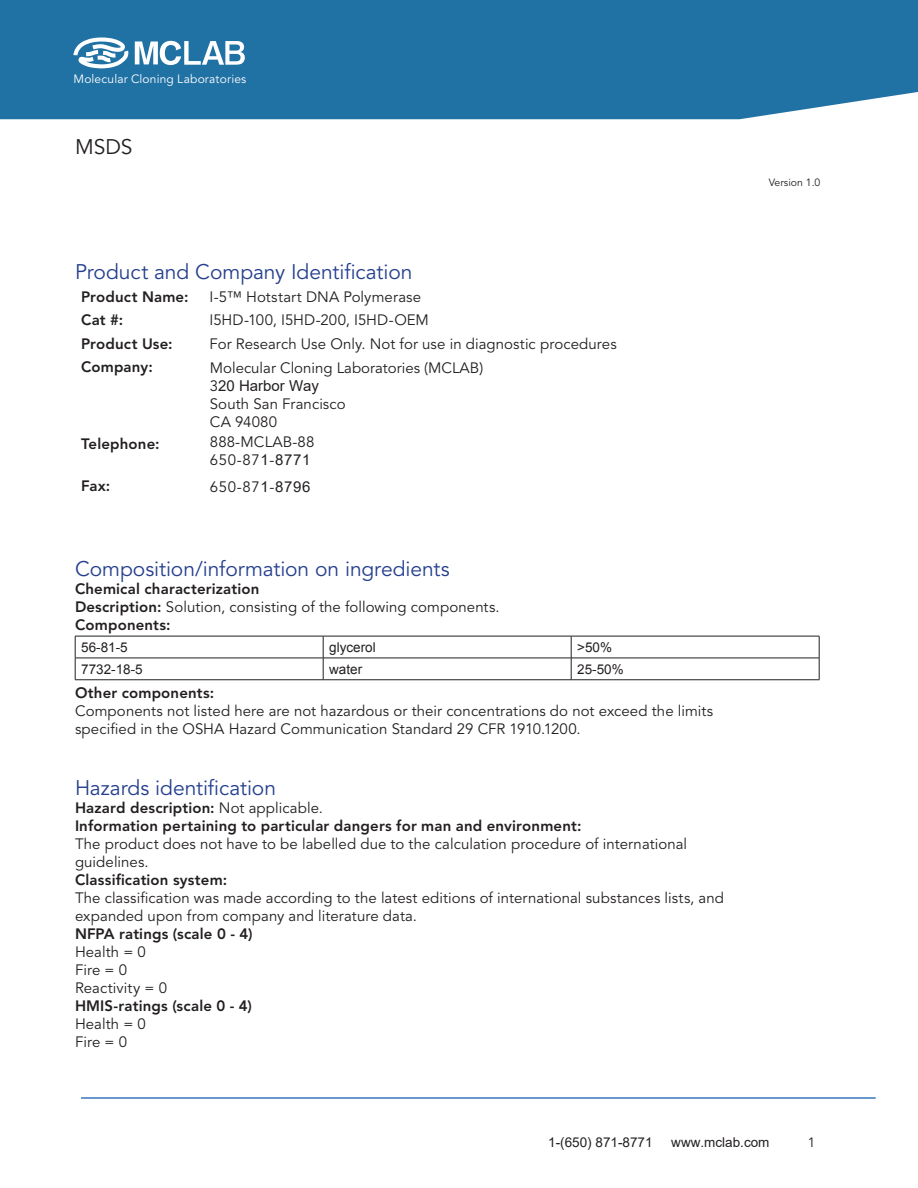
<style>
.page{position:relative;width:918px;height:1188px;background:#fff}
.page>*{position:absolute;margin:0;border:0;box-sizing:border-box;transform-origin:0 0}
.t1{font:21px "Avenir";letter-spacing:-.005em;color:#253f8e}
.t2{font:21px "Avenir";color:#231f20}
.t3{font:15px/18px "Avenir";letter-spacing:.005em;color:#231f20}
.t4{font:800 15px/18px "Avenir";letter-spacing:.01em;color:#231f20}
.t5{font:15px "Arial";color:#231f20}
.t6{font:13.5px "Arial";color:#231f20}
.t7{font:13.5px "Arial";color:#231f20}
.t8{font:13.5px "Avenir";color:#231f20}
.t9{font:12px "Avenir";letter-spacing:.015em;color:#fff}
.t10{font:10.5px "Avenir";color:#231f20}
.s1{font-family:"Avenir"}
.s2{font-family:"Arial"}
.s3{font-weight:400}
</style>
<div class="page">
<hr style="left:81px;top:1097px;width:795px;height:2px;background:#3977bc">
<div style="left:0;top:0;width:918px;height:119px;background:#2072a4"></div>
<svg style="left:73px;top:38px;width:55px;height:30px"></svg>
<svg style="left:135px;top:41px;width:110px;height:24px"></svg>
<svg style="left:75px;top:636px;width:745px;height:44px"></svg>
<hr style="left:75px;top:680px;width:248px;height:1px;background:#231f20">
<hr style="left:323px;top:680px;width:248px;height:1px;background:#231f20">
<hr style="left:571px;top:680px;width:248px;height:1px;background:#231f20">
<p class="t9" style="left:74px;top:72px;width:174px">Molecular Cloning Laboratories</p>
<h1 class="t2" style="left:75px;top:135px;width:59px">MSDS</h1>
<h1 class="t1" style="left:75px;top:259px;width:339px">Product and Company Identification</h1>
<p class="t4" style="left:81px;top:288px;width:109px">Product Name:</p>
<p class="t3" style="left:210px;top:288px;width:213px">I-5™ Hotstart DNA Polymerase</p>
<p class="t4" style="left:81px;top:311px;width:44px">Cat #:</p>
<p class="t3" style="left:210px;top:312px;width:221px">I5HD-100, I5HD-200, I5HD-OEM</p>
<p class="t4" style="left:81px;top:335px;width:93px">Product Use:</p>
<p class="t3" style="left:210px;top:335px;width:409px">For Research Use Only. Not for use in diagnostic procedures</p>
<p class="t4" style="left:81px;top:358px;width:73px">Company:</p>
<p class="t3" style="left:210px;top:359px;width:275px">Molecular Cloning Laboratories (MCLAB)</p>
<p class="t5" style="left:210px;top:376px;width:111px"><span class="s1">3</span>20 Harbor Way</p>
<p class="t3" style="left:210px;top:395px;width:137px">South San Francisco<br>CA 94080</p>
<p class="t3" style="left:210px;top:434px;width:106px">888-MCLAB-88<br>650-87<span class="s2">1</span>-<span class="s2">8771</span></p>
<p class="t3" style="left:210px;top:478px;width:102px">650-87<span class="s2">1</span>-<span class="s2">8796</span></p>
<p class="t4" style="left:81px;top:435px;width:80px">Telephone:</p>
<p class="t4" style="left:81px;top:477px;width:31px">Fax:</p>
<h1 class="t1" style="left:75px;top:557px;width:376px">Composition/information on ingredients</h1>
<p class="t4" style="left:75px;top:580px;width:426px">Chemical characterization<br>Description: <span class="s3">Solution, consisting of the following components.<br></span>Components:</p>
<p class="t6" style="left:81px;top:638px;width:48px">56-81-5</p>
<p class="t6" style="left:329px;top:638px;width:48px">glycerol</p>
<p class="t6" style="left:577px;top:638px;width:36px">&gt;50%</p>
<p class="t6" style="left:81px;top:660px;width:63px">7732-18-5</p>
<p class="t6" style="left:329px;top:660px;width:35px">water</p>
<p class="t6" style="left:577px;top:660px;width:48px">25-50%</p>
<p class="t4" style="left:75px;top:684px;width:141px">Other components:</p>
<p class="t3" style="left:75px;top:702px;width:640px">Components not listed here are not hazardous or their concentrations do not exceed the limits specified in the OSHA Hazard Communication Standard 29 CFR 1910.1200.</p>
<h1 class="t1" style="left:75px;top:776px;width:203px">Hazards identification</h1>
<p class="t4" style="left:75px;top:799px;width:508px">Hazard description: <span class="s3">Not applicable.<br></span>Information pertaining to particular dangers for man and environment:</p>
<p class="t3" style="left:75px;top:835px;width:614px">The product does not have to be labelled due to the calculation procedure of international guidelines.</p>
<p class="t4" style="left:75px;top:871px;width:154px">Classification system:</p>
<p class="t3" style="left:75px;top:889px;width:651px">The classification was made according to the latest editions of international substances lists, and expanded upon from company and literature data.</p>
<p class="t4" style="left:75px;top:925px;width:179px">NFPA ratings (scale 0 - 4)</p>
<p class="t3" style="left:75px;top:943px;width:94px">Health = 0<br>Fire = 0<br>Reactivity = 0</p>
<p class="t4" style="left:75px;top:997px;width:179px">HMIS-ratings (scale 0 - 4)</p>
<p class="t3" style="left:75px;top:1015px;width:72px">Health = 0<br>Fire = 0</p>
<p class="t10" style="left:769px;top:176px;width:53px">Version 1.0</p>
<p class="t7" style="left:548px;top:1133px;width:106px">1-(650) 871-8771</p>
<p class="t7" style="left:671px;top:1133px;width:100px">www.mclab.com</p>
<p class="t8" style="left:808px;top:1135px;width:9px">1</p>
</div>
